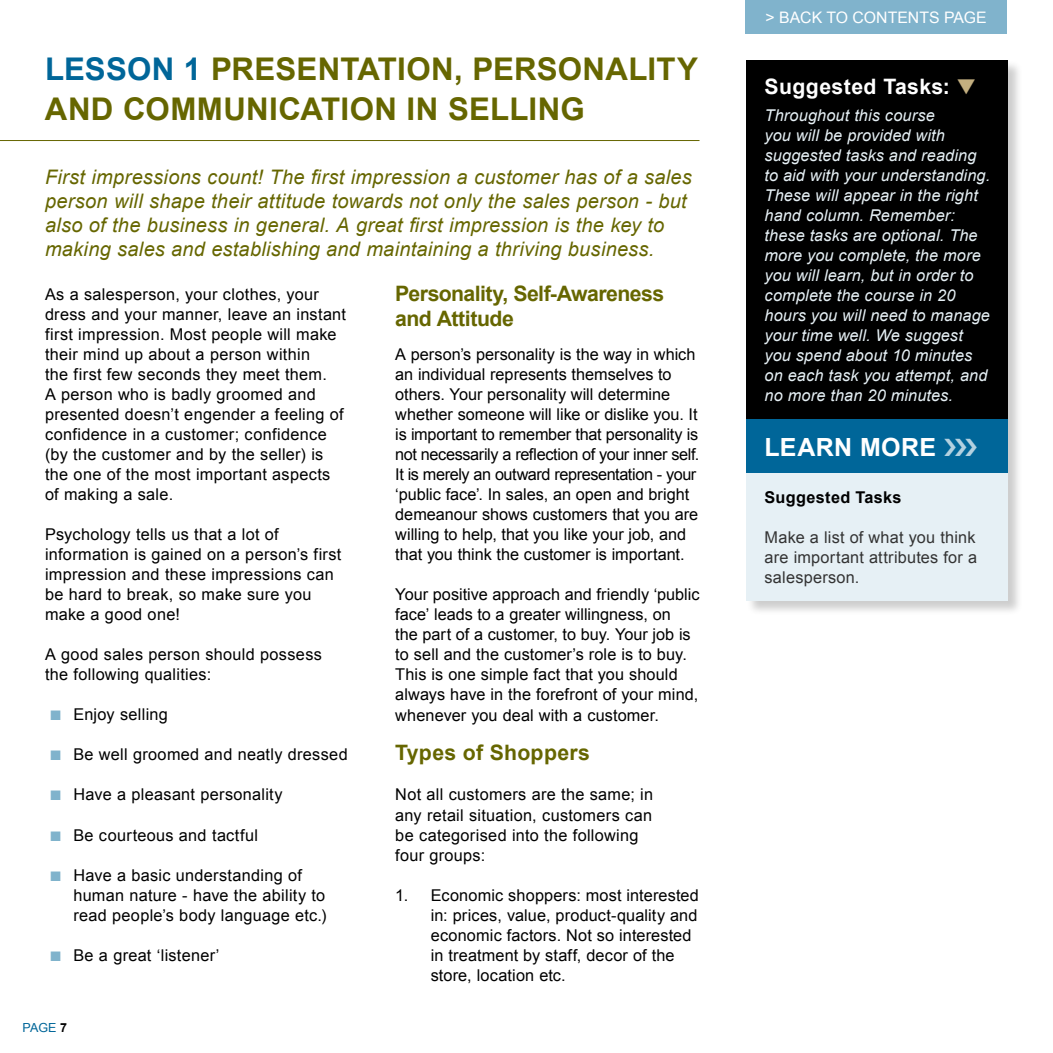
<style>
.page{position:relative;width:1053px;height:1053px;background:#fff}
.page>*{position:absolute;margin:0;border:0;box-sizing:border-box;transform-origin:0 0}
.t1{font:700 31.25px "Arial";letter-spacing:.01em;color:#660}
.t2{font:700 31.25px "Arial";color:#069}
.t3{font:700 25px "Arial";color:#fff}
.t4{font:700 21.25px/25.5px "Arial";letter-spacing:-.025em;color:#660}
.t5{font:700 21.25px "Arial";letter-spacing:.02em;color:#fff}
.t6{font:700 21.25px "Arial";letter-spacing:.015em;color:#660}
.t7{font:italic 20px/24px "Arial";letter-spacing:.015em;color:#660}
.t8{font:16.25px/20px "Arial";letter-spacing:.015em;color:#000}
.t9{font:16.25px/20px "Arial";letter-spacing:-.005em;color:#000}
.t10{font:italic 16.25px/20px "Arial";letter-spacing:.01em;color:#e6f0f5}
.t11{font:16.25px/20px "Arial";letter-spacing:.015em;color:#333;text-align:justify}
.t12{font:700 16.25px "Arial";letter-spacing:.02em;color:#000}
.t13{font:15.88px "Arial";color:#fff}
.t14{font:12.5px "Arial";color:#069}
.t15{font:700 12.5px "Arial";color:#000}
.s1{color:#069}
.s2{color:#80b3cc}
.s3{color:#c3af80}
</style>
<div class="page">
<div style="left:745px;top:0;width:261px;height:34px;background:#80b3cc"></div>
<hr style="left:0;top:140px;width:699px;height:1px;background:#660">
<div style="left:746px;top:60px;width:277px;height:556px;background:#000;opacity:.2"></div>
<div style="left:746px;top:60px;width:261px;height:359px;background:#000"></div>
<div style="left:746px;top:419px;width:261px;height:54px;background:#069"></div>
<div style="left:746px;top:473px;width:261px;height:127px;background:#e6f0f5"></div>
<h1 class="t2" style="left:45px;top:48px;width:42px">Lesso</h1>
<h1 class="t1" style="left:152px;top:48px;width:102px"><span class="s1">n 1</span> Prese</h1>
<h1 class="t1" style="left:318px;top:48px;width:42px">ntatio</h1>
<h1 class="t1" style="left:431px;top:48px;width:85px">n, Perso</h1>
<h1 class="t1" style="left:582px;top:48px;width:42px">nalit</h1>
<h1 class="t1" style="left:677px;top:48px;width:22px">y</h1>
<h1 class="t1" style="left:45px;top:88px;width:242px">and Communicatio</h1>
<h1 class="t1" style="left:374px;top:88px;width:112px">n in Selli</h1>
<h1 class="t1" style="left:537px;top:88px;width:43px">ng</h1>
<p class="t7" style="left:45px;top:165px;width:648px">First impressions count! The first impression a customer has of a sales person will shape their attitude towards not only the sales person - but also of the business in general. A great first impression is the key to making sales and establishing and maintaining a thriving business.</p>
<p class="t8" style="left:45px;top:284px;width:302px">As a salesperson, your clothes, your dress and your manner, leave an instant first impression. Most people will make their mind up about a person within<br>the first few seconds they meet them.<br>A person who is badly groomed and presented doesn’t engender a feeling of confidence in a customer; confidence (by the customer and by the seller) is the one of the most important aspects of making a sale.</p>
<p class="t8" style="left:45px;top:525px;width:298px">Psychology tells us that a lot of information is gained on a person’s first impression and these impressions can be hard to break, so make sure you make a good one!</p>
<p class="t8" style="left:45px;top:645px;width:278px">A good sales person should possess the following qualities:</p>
<p class="t8" style="left:50px;top:704px;width:119px"><span class="s2">■</span> Enjoy selling</p>
<p class="t8" style="left:50px;top:744px;width:299px"><span class="s2">■</span> Be well groomed and neatly dressed</p>
<p class="t8" style="left:50px;top:784px;width:234px"><span class="s2">■</span> Have a pleasant personality</p>
<p class="t8" style="left:50px;top:824px;width:209px"><span class="s2">■</span> Be courteous and tactful</p>
<p class="t8" style="left:73px;top:864px;width:255px;text-indent:-23px"><span class="s2">■</span> Have a basic understanding of human nature - have the ability to read people’s body language etc.)</p>
<p class="t8" style="left:50px;top:944px;width:171px"><span class="s2">■</span> Be a great ‘listener’</p>
<h3 class="t4" style="left:395px;top:281px;width:270px">Personality, Self-Awareness and Attitude</h3>
<p class="t9" style="left:395px;top:344px;width:305px">A person’s personality is the way in which an individual represents themselves to others. Your personality will determine whether someone will like or dislike you. It is important to remember that personality is not necessarily a reflection of your inner self.<br>It is merely an outward representation - your ‘public face’. In sales, an open and bright demeanour shows customers that you are willing to help, that you like your job, and that you think the customer is important.</p>
<p class="t8" style="left:395px;top:585px;width:306px">Your positive approach and friendly ‘public face’ leads to a greater willingness, on<br>the part of a customer, to buy. Your job is to sell and the customer’s role is to buy.<br>This is one simple fact that you should always have in the forefront of your mind, whenever you deal with a customer.</p>
<h3 class="t6" style="left:395px;top:739px;width:196px">Types of Shoppers</h3>
<p class="t8" style="left:395px;top:784px;width:259px">Not all customers are the same; in any retail situation, customers can be categorised into the following four groups:</p>
<p class="t8" style="left:431px;top:884px;width:269px;text-indent:-35px">1. Economic shoppers: most interested in: prices, value, product-quality and economic factors. Not so interested in treatment by staff, decor of the store, location etc.</p>
<p class="t14" style="left:22px;top:1019px;width:10px">page</p>
<p class="t15" style="left:60px;top:1019px;width:8px">7</p>
<p class="t13" style="left:765px;top:7px;width:223px">&gt; BACK TO CONTENTS PAGE</p>
<h3 class="t5" style="left:764px;top:72px;width:213px">Suggested Tasks: <span class="s3">▼</span></h3>
<p class="t10" style="left:764px;top:105px;width:227px">Throughout this course<br>you will be provided with suggested tasks and reading to aid with your understanding.<br>These will appear in the right hand column. Remember: these tasks are optional. The more you complete, the more you will learn, but in order to complete the course in 20 hours you will need to manage your time well. We suggest you spend about 10 minutes on each task you attempt, and no more than 20 minutes.</p>
<h2 class="t3" style="left:764px;top:430px;width:34px">Lear</h2>
<h2 class="t3" style="left:834px;top:430px;width:46px">n More</h2>
<p class="t12" style="left:764px;top:486px;width:138px">Suggested Tasks</p>
<p class="t11" style="left:764px;top:527px;width:214px">Make a list of what you think are important attributes for a salesperson.</p>
</div>
